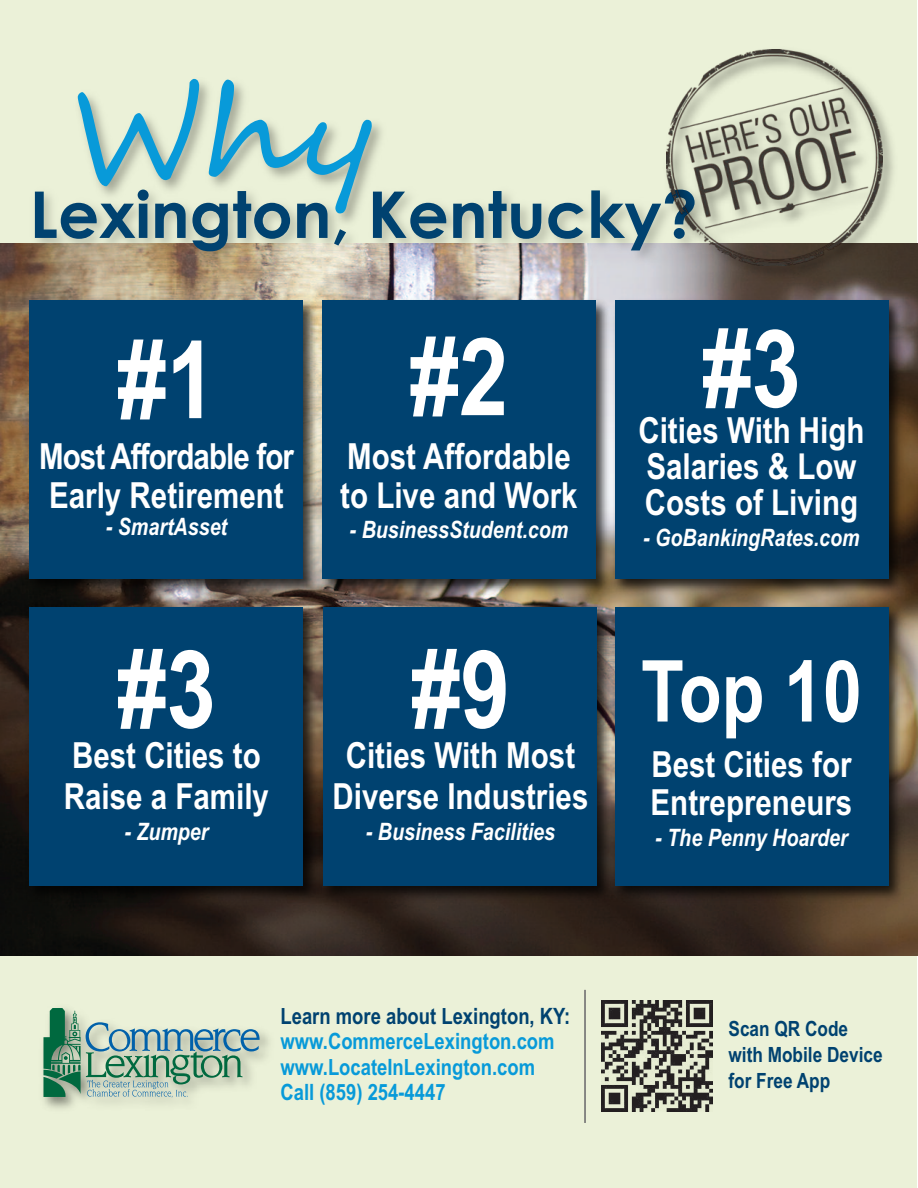
<style>
.page{position:relative;width:918px;height:1188px;background:#fff}
.page>*{position:absolute;margin:0;border:0;box-sizing:border-box;transform-origin:0 0}
.t1{font:127.5px "Segoe Script";color:#089ad9}
.t2{font:700 108px "Arial Narrow";color:#fff}
.t3{font:700 85.5px "Arial Narrow";color:#fff}
.t4{font:700 64.5px "Century Gothic";color:#004270}
.t5{font:700 36px/40.5px "Arial Narrow";color:#fff}
.t6{font:700 36px/39px "Arial Narrow";letter-spacing:-.025em;color:#fff}
.t7{font:italic 700 24px "Arial Narrow";color:#fff}
.t8{font:700 22.5px/25.5px "Arial Narrow";color:#089ad9}
.t9{font:700 22.5px "Arial Narrow";color:#004270}
.t10{font:700 21px/26.2px "Arial Narrow";color:#004270}
</style>
<div class="page">
<div style="left:0;top:0;width:917px;height:1188px;background:#ebf1d8"></div>
<img style="left:0;top:243px;width:918px;height:713px">
<img style="left:44px;top:1032px;width:225px;height:77px">
<svg style="left:43px;top:1008px;width:217px;height:90px"></svg>
<img style="left:23px;top:295px;width:292px;height:303px">
<div style="left:30px;top:301px;width:273px;height:278px;background:#004270"></div>
<img style="left:23px;top:602px;width:294px;height:304px">
<div style="left:30px;top:608px;width:273px;height:278px;background:#004270"></div>
<img style="left:317px;top:602px;width:291px;height:304px">
<div style="left:324px;top:608px;width:273px;height:278px;background:#004270"></div>
<img style="left:608px;top:602px;width:299px;height:304px">
<div style="left:615px;top:608px;width:273px;height:278px;background:#004270"></div>
<img style="left:315px;top:295px;width:293px;height:303px">
<div style="left:322px;top:301px;width:274px;height:278px;background:#004270"></div>
<img style="left:608px;top:295px;width:299px;height:303px">
<div style="left:615px;top:301px;width:273px;height:278px;background:#004270"></div>
<hr style="left:584px;top:990px;width:2px;height:133px;background:#67676a">
<img style="left:602px;top:1000px;width:111px;height:111px">
<img style="left:0;top:171px;width:656px;height:119px">
<img style="left:656px;top:49px;width:251px;height:245px">
<img style="left:667px;top:50px;width:215px;height:215px">
<h1 class="t1" style="left:71px;top:62px;width:308px">Why</h1>
<h3 class="t4" style="left:30px;top:178px;width:670px">Lexington, Kentucky?</h3>
<h2 class="t2" style="left:117px;top:318px;width:100px">#1</h2>
<p class="t6" style="left:39px;top:437px;width:256px">Most Affordable for<br>Early Retirement</p>
<p class="t7" style="left:106px;top:513px;width:123px">- SmartAsset</p>
<h2 class="t2" style="left:410px;top:315px;width:100px">#2</h2>
<p class="t5" style="left:340px;top:437px;width:239px;line-height:39px">Most Affordable to Live and Work</p>
<p class="t7" style="left:350px;top:516px;width:220px">- BusinessStudent.com</p>
<h2 class="t2" style="left:117px;top:627px;width:100px">#3</h2>
<p class="t5" style="left:64px;top:735px;width:207px">Best Cities to<br>Raise a Family</p>
<p class="t7" style="left:124px;top:818px;width:86px">- Zumper</p>
<h2 class="t2" style="left:411px;top:627px;width:100px">#9</h2>
<p class="t5" style="left:333px;top:735px;width:257px;text-align:center">Cities With Most<br>Diverse Industries</p>
<p class="t7" style="left:366px;top:818px;width:191px">- Business Facilities</p>
<h2 class="t2" style="left:702px;top:306px;width:100px">#3</h2>
<p class="t5" style="left:638px;top:412px;width:228px;line-height:36px">Cities With High<br>Salaries &amp; Low<br>Costs of Living</p>
<p class="t7" style="left:643px;top:524px;width:218px">- GoBankingRates.com</p>
<h3 class="t3" style="left:641px;top:642px;width:222px">Top 10</h3>
<p class="t5" style="left:651px;top:746px;width:203px;line-height:37.5px">Best Cities for<br>Entrepreneurs</p>
<p class="t7" style="left:655px;top:824px;width:194px">- The Penny Hoarder</p>
<p class="t9" style="left:280px;top:1003px;width:291px">Learn more about Lexington, KY:</p>
<p class="t8" style="left:281px;top:1029px;width:276px">www.CommerceLexington.com www.LocateInLexington.com<br>Call (859) 254-4447</p>
<p class="t10" style="left:729px;top:1015px;width:156px">Scan QR Code with Mobile Device for Free App</p>
</div>
